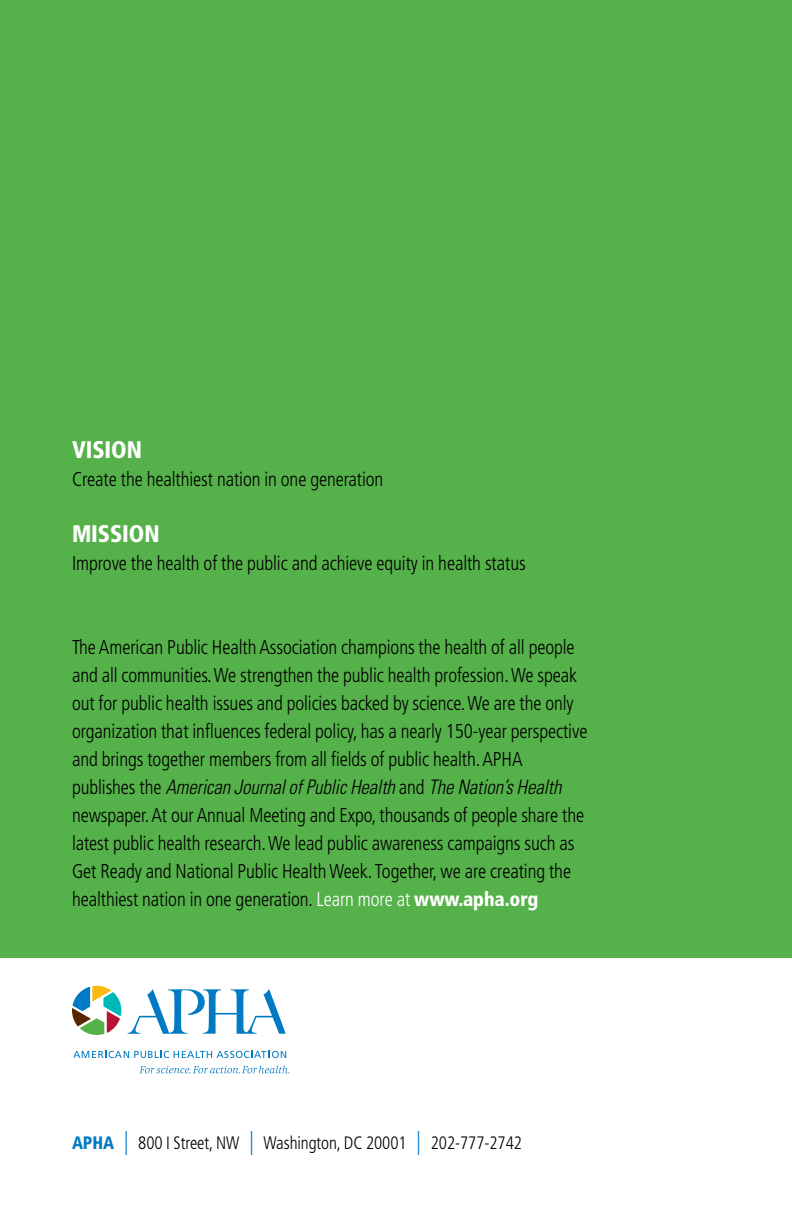
<style>
.page{position:relative;width:792px;height:1224px;background:#fff}
.page>*{position:absolute;margin:0;border:0;box-sizing:border-box;transform-origin:0 0}
.t1{font:900 condensed 24px "Frutiger";letter-spacing:-.005em;color:#fff;scale:.95 1}
.t2{font:300 condensed 20px/28px "Frutiger";letter-spacing:-.005em;color:#000;scale:.95 1}
.t3{font:italic 300 condensed 20px "Univers";letter-spacing:-.005em;color:#000;scale:.95 1}
.t4{font:300 condensed 18px "Frutiger";letter-spacing:-.005em;color:#000;scale:.95 1}
.s1{font-family:"Frutiger";font-style:normal}
.s2{color:#fff}
.s3{font-weight:900;color:#fff}
.s4{font-weight:900;color:#007bc3}
.s5{font-size:24px;color:#007bc3}
</style>
<div class="page">
<div style="left:0;top:0;width:792px;height:957px;background:#55b14a"></div>
<svg style="left:140px;top:1066px;width:149px;height:7px"></svg>
<svg style="left:73px;top:1051px;width:213px;height:7px"></svg>
<svg style="left:128px;top:989px;width:158px;height:45px"></svg>
<svg style="left:72px;top:986px;width:49px;height:49px"></svg>
<p class="t1" style="left:72px;top:436px;width:75px">Vision</p>
<p class="t2" style="left:72px;top:466px;width:329px">Create the healthiest nation in one generation</p>
<p class="t1" style="left:72px;top:520px;width:94px">Mission</p>
<p class="t2" style="left:72px;top:550px;width:479px">Improve the health of the public and achieve equity in health status</p>
<p class="t2" style="left:72px;top:634px;width:544px">The American Public Health Association champions the health of all people and all communities. We strengthen the public health profession. We speak out for public health issues and policies backed by science. We are the only organization that influences federal policy, has a nearly 150-year perspective and brings together members from all fields of public health. APHA</p>
<p class="t3" style="left:72px;top:775px;width:517px"><span class="s1">publishes the</span> American Journal of Public Health <span class="s1">and</span> The Nation’s Health</p>
<p class="t2" style="left:72px;top:802px;width:541px">newspaper. At our Annual Meeting and Expo, thousands of people share the latest public health research. We lead public awareness campaigns such as Get Ready and National Public Health Week. Together, we are creating the healthiest nation in one generation. <span class="s2">Learn more at</span> <span class="s3">www.apha.org</span></p>
<p class="t4" style="left:72px;top:1133px;width:475px"><span class="s4">APHA</span> <span class="s5">|</span> 800 I Street, NW <span class="s5">|</span> Washington, DC 20001 <span class="s5">|</span> 202-777-2742</p>
</div>
